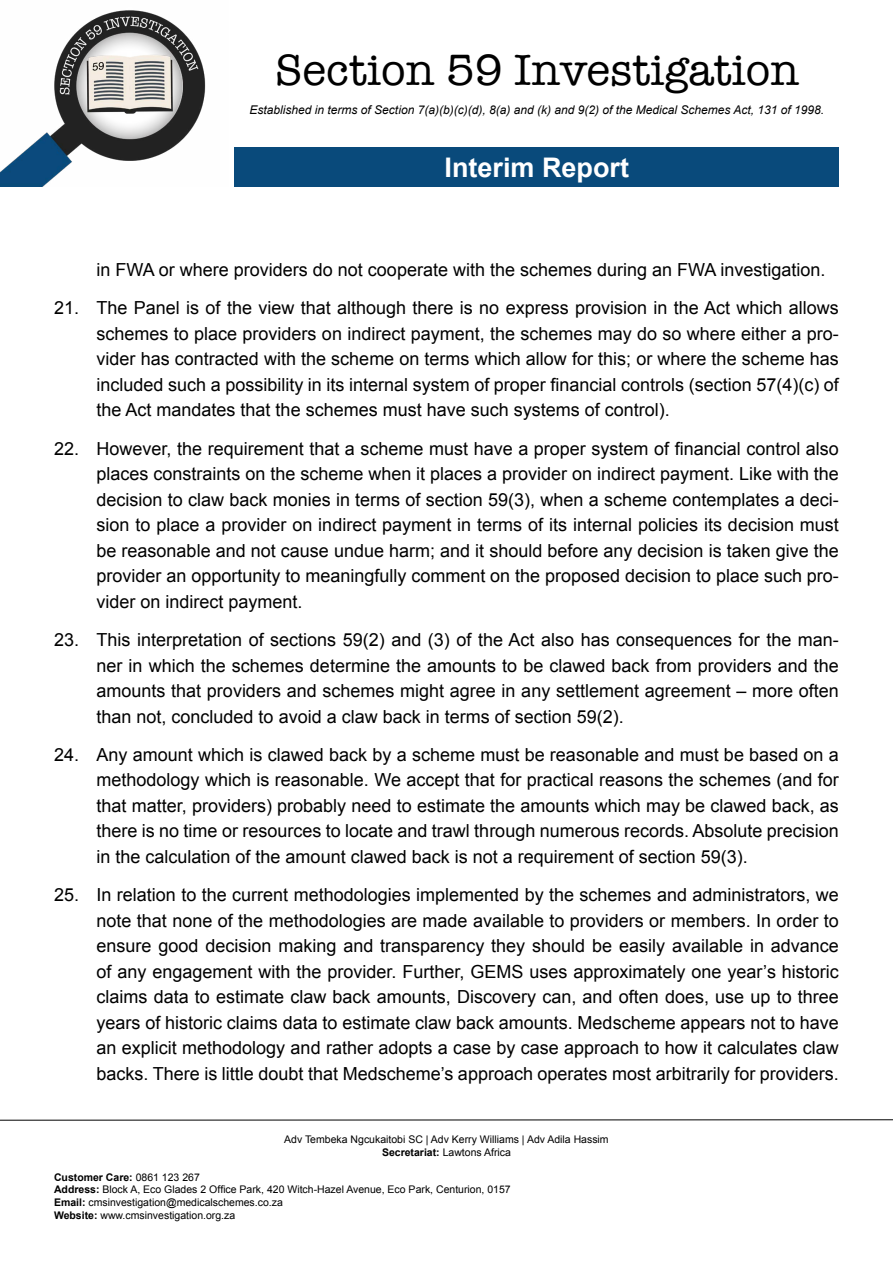
<style>
.page{position:relative;width:893px;height:1263px;background:#fff}
.page>*{position:absolute;margin:0;border:0;box-sizing:border-box;transform-origin:0 0}
.t1{font:45px "American Typewriter";color:#000}
.t2{font:700 27px "Arial";color:#fff}
.t3{font:18px/25.5px "Arial";color:#000;text-align:justify}
.t4{font:italic 12px "Arial";color:#000}
.t5{font:10.5px/12.6px "Arial";color:#000;text-align:center}
.s1{font-weight:700}
</style>
<div class="page">
<hr style="left:0;top:1119px;width:893px;height:1px;background:#000">
<img style="left:0;top:10px;width:206px;height:176px">
<div style="left:235px;top:147px;width:604px;height:39px;background:#094a7b"></div>
<h1 class="t1" style="left:275px;top:36px;width:526px">Section 59 Investigation</h1>
<p class="t4" style="left:250px;top:102px;width:576px">Established in terms of Section 7(a)(b)(c)(d), 8(a) and (k) and 9(2) of the Medical Schemes Act, 131 of 1998.</p>
<h2 class="t2" style="left:445px;top:149px;width:186px">Interim Report</h2>
<p class="t3" style="left:97px;top:257px;width:731px">in FWA or where providers do not cooperate with the schemes during an FWA investigation.</p>
<p class="t3" style="left:97px;top:296px;width:744px;text-indent:-43px">21. The Panel is of the view that although there is no express provision in the Act which allows schemes to place providers on indirect payment, the schemes may do so where either a pro&shy;vider has contracted with the scheme on terms which allow for this; or where the scheme has included such a possibility in its internal system of proper financial controls (section 57(4)(c) of the Act mandates that the schemes must have such systems of control).</p>
<p class="t3" style="left:97px;top:436px;width:744px;text-indent:-43px">22. However, the requirement that a scheme must have a proper system of financial control also places constraints on the scheme when it places a provider on indirect payment. Like with the decision to claw back monies in terms of section 59(3), when a scheme contemplates a deci&shy;sion to place a provider on indirect payment in terms of its internal policies its decision must be reasonable and not cause undue harm; and it should before any decision is taken give the provider an opportunity to meaningfully comment on the proposed decision to place such pro&shy;vider on indirect payment.</p>
<p class="t3" style="left:97px;top:627px;width:744px;text-indent:-43px">23. This interpretation of sections 59(2) and (3) of the Act also has consequences for the man&shy;ner in which the schemes determine the amounts to be clawed back from providers and the amounts that providers and schemes might agree in any settlement agreement – more often than not, concluded to avoid a claw back in terms of section 59(2).</p>
<p class="t3" style="left:97px;top:742px;width:744px;text-indent:-43px">24. Any amount which is clawed back by a scheme must be reasonable and must be based on a methodology which is reasonable. We accept that for practical reasons the schemes (and for that matter, providers) probably need to estimate the amounts which may be clawed back, as there is no time or resources to locate and trawl through numerous records. Absolute precision in the calculation of the amount clawed back is not a requirement of section 59(3).</p>
<p class="t3" style="left:97px;top:882px;width:744px;text-indent:-43px">25. In relation to the current methodologies implemented by the schemes and administrators, we note that none of the methodologies are made available to providers or members. In order to ensure good decision making and transparency they should be easily available in advance of any engagement with the provider. Further, GEMS uses approximately one year’s historic claims data to estimate claw back amounts, Discovery can, and often does, use up to three years of historic claims data to estimate claw back amounts. Medscheme appears not to have an explicit methodology and rather adopts a case by case approach to how it calculates claw backs. There is little doubt that Medscheme’s approach operates most arbitrarily for providers.</p>
<p class="t5" style="left:284px;top:1133px;width:326px">Adv Tembeka Ngcukaitobi SC | Adv Kerry Williams | Adv Adila Hassim<br><span class="s1">Secretariat:</span> Lawtons Africa</p>
<p class="t5" style="left:54px;top:1171px;width:458px;text-align:left"><span class="s1">Customer Care:</span> 0861 123 267<br><span class="s1">Address:</span> Block A, Eco Glades 2 Office Park, 420 Witch-Hazel Avenue, Eco Park, Centurion, 0157<br><span class="s1">Email:</span> cmsinvestigation@medicalschemes.co.za<br><span class="s1">Website:</span> www.cmsinvestigation.org.za</p>
</div>
